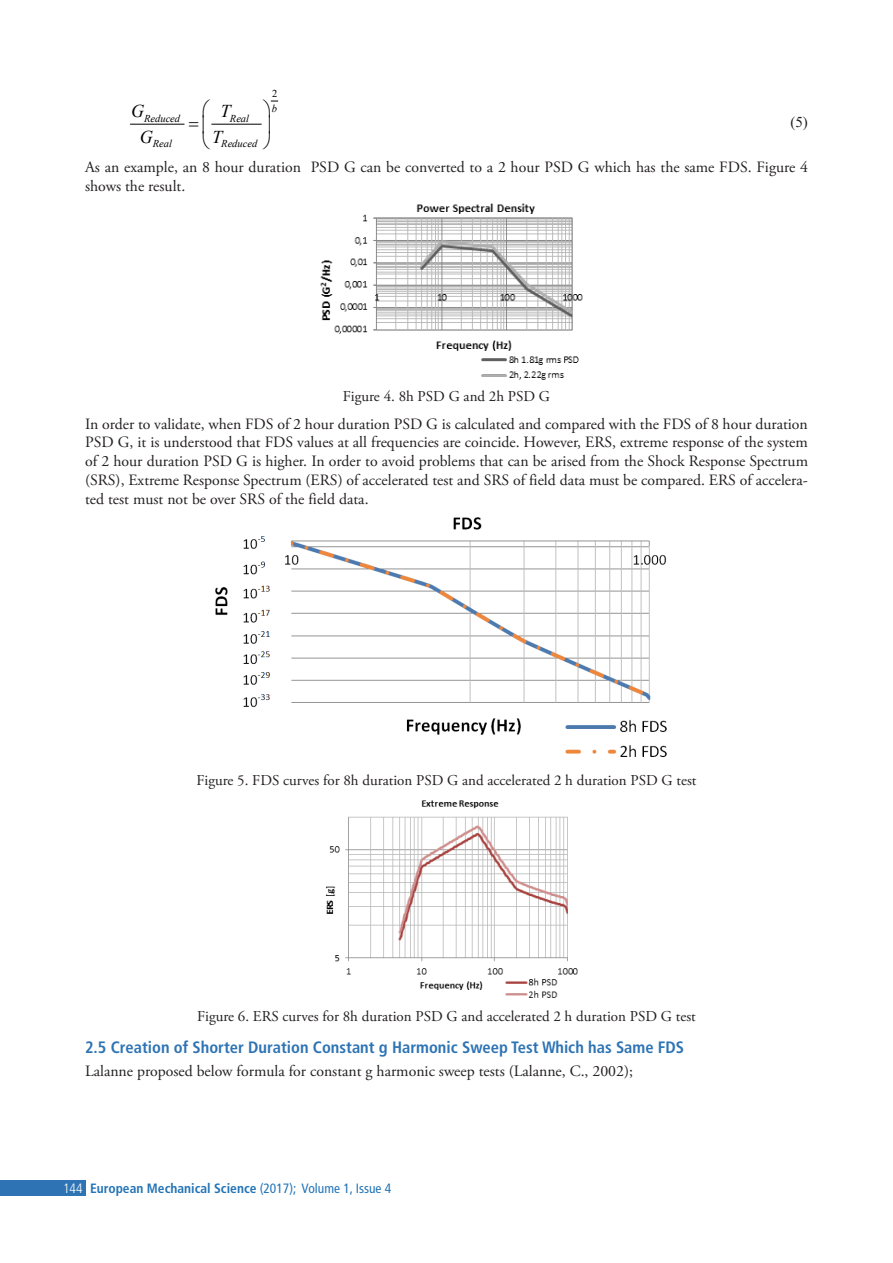
<style>
.page{position:relative;width:893px;height:1263px;background:#fff}
.page>*{position:absolute;margin:0;border:0;box-sizing:border-box;transform-origin:0 0}
.t1{font:italic 18px "Times New Roman";color:#000}
.Başlık-2{font:700 condensed 16.5px "Frutiger LT Std";color:#2e74b4}
.Metin{font:15.75px/18.9px "Adobe Garamond Pro";color:#231f20}
.ResimYaz{font:15px "Adobe Garamond Pro";color:#231f20}
.Denklem{font:15px "Times New Roman";color:#231f20}
.t2{font:700 condensed 13.5px "Frutiger LT Std";color:#2374b6}
.t3{font:italic 10.5px "Times New Roman";letter-spacing:-.005em;color:#000}
.t4{font:10.5px/14.7px "Times New Roman";color:#000}
.s1{font-style:italic}
.s2{font-weight:300;color:#fff}
.s3{font-weight:400}
</style>
<div class="page">
<div style="left:1px;top:1181px;width:85px;height:15px;background:#2e74b4"></div>
<hr style="left:131px;top:124px;width:53px;height:1px;background:#000">
<hr style="left:212px;top:124px;width:49px;height:1px;background:#000">
<img style="left:320px;top:203px;width:263px;height:177px">
<img style="left:215px;top:517px;width:452px;height:241px">
<img style="left:326px;top:800px;width:252px;height:198px">
<svg style="left:270px;top:100px;width:8px;height:2px"></svg>
<p class="t4" style="left:272px;top:86px;width:7px">2 <span class="s1">b</span></p>
<p class="t1" style="left:131px;top:99px;width:15px">G</p>
<p class="t1" style="left:221px;top:99px;width:12px">T</p>
<p class="t1" style="left:140px;top:124px;width:15px">G</p>
<p class="t1" style="left:212px;top:124px;width:12px">T</p>
<p class="t3" style="left:144px;top:111px;width:37px">Reduced</p>
<p class="t3" style="left:230px;top:111px;width:21px">Real</p>
<p class="t3" style="left:153px;top:137px;width:21px">Real</p>
<p class="t3" style="left:221px;top:137px;width:37px">Reduced</p>
<p class="Denklem" style="left:790px;top:112px;width:19px">(5)</p>
<p class="Metin" style="left:85px;top:158px;width:724px">As an example, an 8 hour duration PSD G can be converted to a 2 hour PSD G which has the same FDS. Figure 4 shows the result.</p>
<p class="ResimYaz" style="left:343px;top:387px;width:209px">Figure 4. 8h PSD G and 2h PSD G</p>
<p class="Metin" style="left:85px;top:415px;width:724px;text-align:justify">In order to validate, when FDS of 2 hour duration PSD G is calculated and compared with the FDS of 8 hour duration PSD G, it is understood that FDS values at all frequencies are coincide. However, ERS, extreme response of the system of 2 hour duration PSD G is higher. In order to avoid problems that can be arised from the Shock Response Spectrum (SRS), Extreme Response Spectrum (ERS) of accelerated test and SRS of field data must be compared. ERS of accelera&shy;ted test must not be over SRS of the field data.</p>
<p class="ResimYaz" style="left:196px;top:771px;width:501px">Figure 5. FDS curves for 8h duration PSD G and accelerated 2 h duration PSD G test</p>
<p class="ResimYaz" style="left:197px;top:1007px;width:500px">Figure 6. ERS curves for 8h duration PSD G and accelerated 2 h duration PSD G test</p>
<p class="Başlık-2" style="left:85px;top:1038px;width:601px">2.5 Creation of Shorter Duration Constant g Harmonic Sweep Test Which has Same FDS</p>
<p class="Metin" style="left:85px;top:1062px;width:549px">Lalanne proposed below formula for constant g harmonic sweep tests (Lalanne, C., 2002);</p>
<p class="t2" style="left:63px;top:1180px;width:330px"><span class="s2">144</span> European Mechanical Science <span class="s3">(2017); Volume 1, Issue 4</span></p>
</div>
